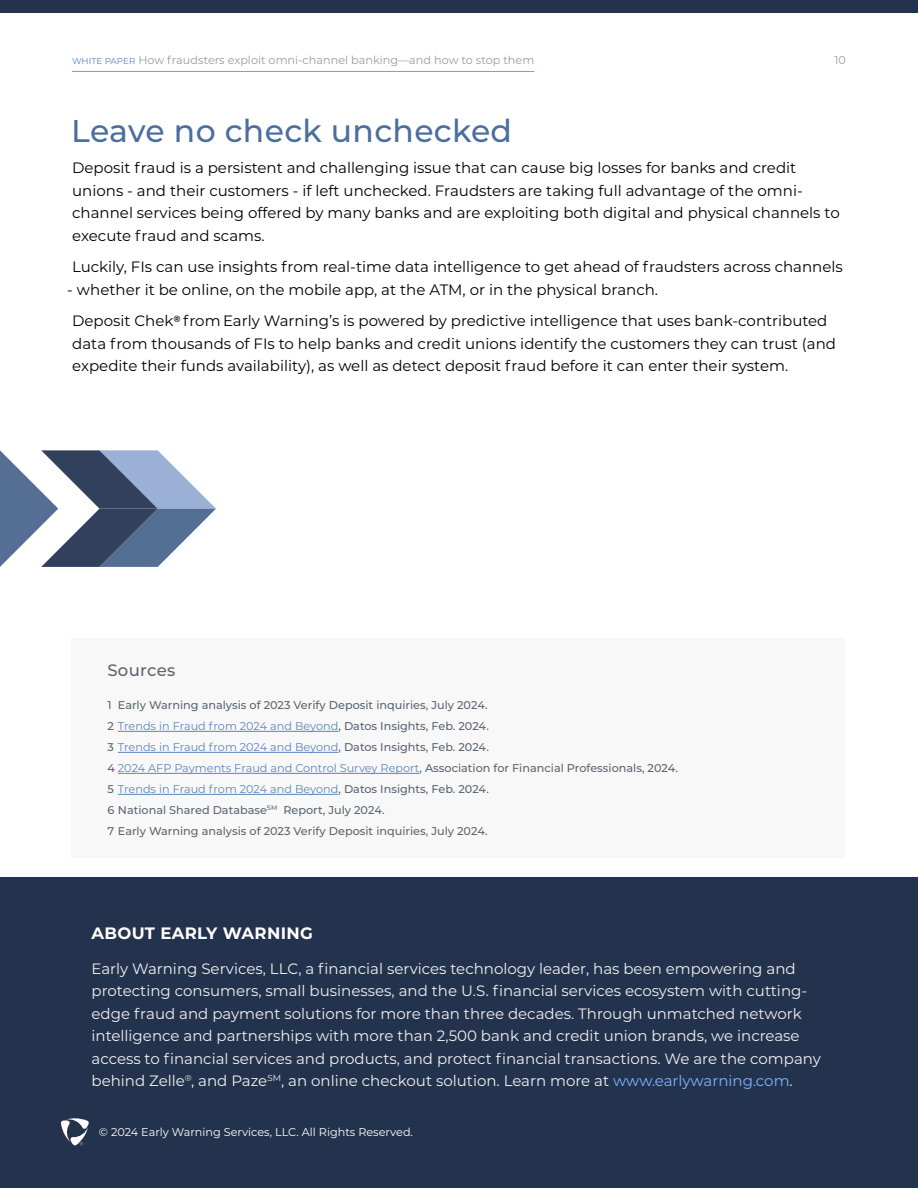
<style>
.page{position:relative;width:918px;height:1188px;background:#fff}
.page>*{position:absolute;margin:0;border:0;box-sizing:border-box;transform-origin:0 0}
.t1{font:500 31.5px "Montserrat";letter-spacing:.005em;color:#4c6e9e}
.t2{font:700 16.5px "Montserrat";letter-spacing:.02em;color:#fff}
.t3{font:500 16.5px "Montserrat";letter-spacing:.02em;color:#5b6671}
.t4{font:15px/22.5px "Montserrat";color:#000}
.t5{font:15px/22.5px "Montserrat";color:#f0f0f0}
.t6{font:500 11.25px/21px "Montserrat";color:#5b6671}
.t7{font:11.25px "Montserrat";color:#999b9e}
.t8{font:11.25px "Montserrat";color:#fff}
.s1{font-size:8.7px;color:#5c85bf}
.s2{font-weight:400;color:#5c85bf}
.s3{color:#7ab2ff}
</style>
<div class="page">
<svg style="left:0;top:450px;width:216px;height:117px"></svg>
<div style="left:0;top:0;width:918px;height:14px;background:#24334d"></div>
<hr style="left:72px;top:71px;width:462px;height:1px;background:#64afaf">
<div style="left:71px;top:638px;width:774px;height:220px;background:#f8f8f8"></div>
<hr style="left:118px;top:731px;width:220px;height:1px;background:#5c85bf">
<hr style="left:118px;top:752px;width:220px;height:1px;background:#5c85bf">
<hr style="left:118px;top:773px;width:302px;height:1px;background:#5c85bf">
<hr style="left:118px;top:794px;width:220px;height:1px;background:#5c85bf">
<div style="left:0;top:878px;width:918px;height:310px;background:#24334d"></div>
<svg style="left:61px;top:1118px;width:28px;height:28px"></svg>
<p class="t7" style="left:72px;top:52px;width:464px"><span class="s1">WHITE PAPER</span> How fraudsters exploit omni-channel banking—and how to stop them</p>
<p class="t7" style="left:834px;top:52px;width:13px">10</p>
<h1 class="t1" style="left:71px;top:108px;width:442px">Leave no check unchecked</h1>
<p class="t4" style="left:72px;top:156px;width:769px">Deposit fraud is a persistent and challenging issue that can cause big losses for banks and credit unions - and their customers - if left unchecked. Fraudsters are taking full advantage of the omni&shy;channel services being offered by many banks and are exploiting both digital and physical channels to execute fraud and scams.</p>
<p class="t4" style="left:72px;top:255px;width:772px">Luckily, FIs can use insights from real-time data intelligence to get ahead of fraudsters across channels</p>
<p class="t4" style="left:72px;top:273px;width:757px;line-height:31.5px;text-indent:-5px">- whether it be online, on the mobile app, at the ATM, or in the physical branch.<br>Deposit Chek<sup>®</sup> from Early Warning’s is powered by predictive intelligence that uses bank-contributed</p>
<p class="t4" style="left:72px;top:331px;width:765px">data from thousands of FIs to help banks and credit unions identify the customers they can trust (and expedite their funds availability), as well as detect deposit fraud before it can enter their system.</p>
<p class="t3" style="left:107px;top:659px;width:70px">Sources</p>
<p class="t6" style="left:107px;top:694px;width:572px">1 Early Warning analysis of 2023 Verify Deposit inquiries, July 2024.<br>2 <span class="s2">Trends in Fraud from 2024 and Beyond</span>, Datos Insights, Feb. 2024.<br>3 <span class="s2">Trends in Fraud from 2024 and Beyond</span>, Datos Insights, Feb. 2024.<br>4 <span class="s2">2024 AFP Payments Fraud and Control Survey Report</span>, Association for Financial Professionals, 2024.<br>5 <span class="s2">Trends in Fraud from 2024 and Beyond</span>, Datos Insights, Feb. 2024.<br>6 National Shared Database<sup>SM</sup> Report, July 2024.<br>7 Early Warning analysis of 2023 Verify Deposit inquiries, July 2024.</p>
<p class="t2" style="left:92px;top:922px;width:223px">ABOUT EARLY WARNING</p>
<p class="t5" style="left:92px;top:957px;width:731px">Early Warning Services, LLC, a financial services technology leader, has been empowering and protecting consumers, small businesses, and the U.S. financial services ecosystem with cutting&shy;edge fraud and payment solutions for more than three decades. Through unmatched network intelligence and partnerships with more than 2,500 bank and credit union brands, we increase access to financial services and products, and protect financial transactions. We are the company behind Zelle<sup>®</sup>, and Paze<sup>SM</sup>, an online checkout solution. Learn more at <span class="s3">www.earlywarning.com</span>.</p>
<p class="t8" style="left:99px;top:1124px;width:316px">© 2024 Early Warning Services, LLC. All Rights Reserved.</p>
</div>
